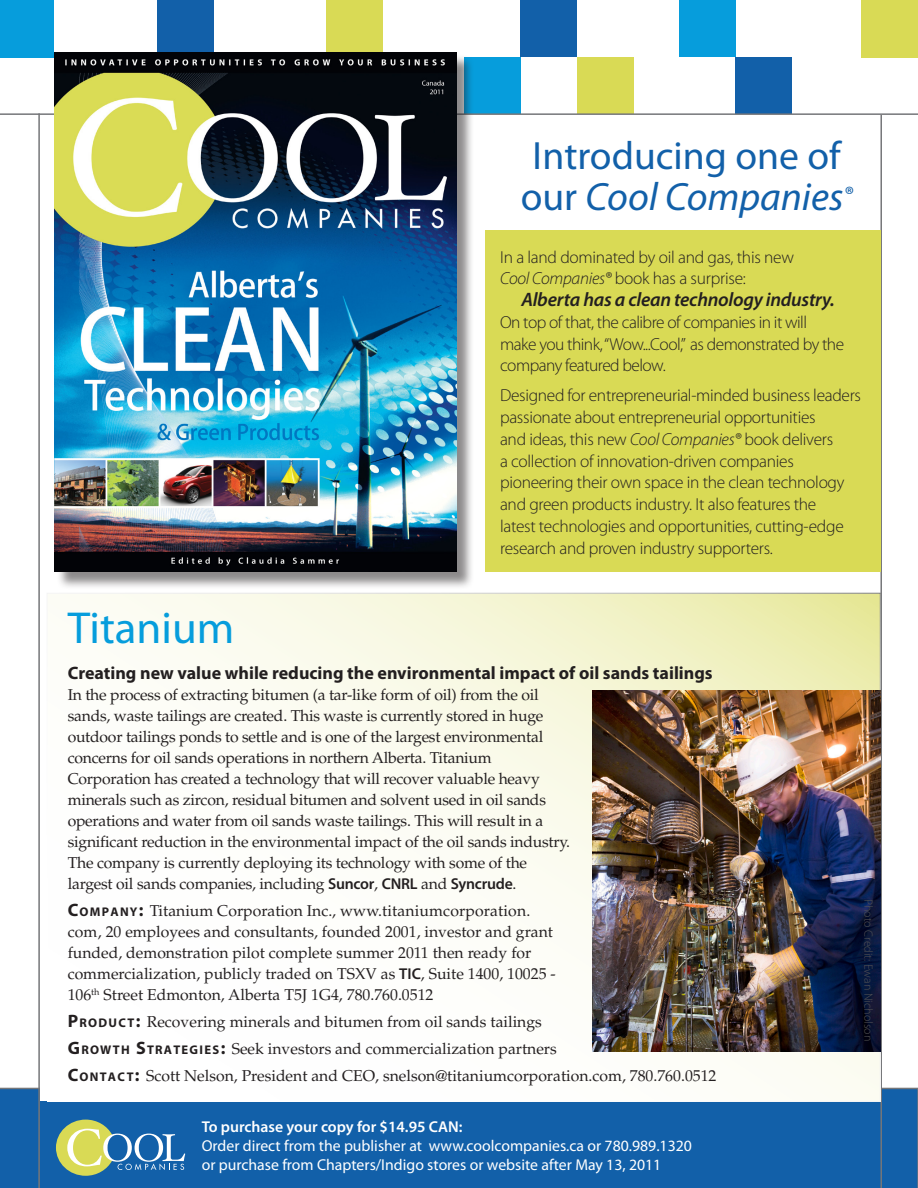
<style>
.page{position:relative;width:918px;height:1188px;background:#fff}
.page>*{position:absolute;margin:0;border:0;box-sizing:border-box;transform-origin:0 0}
.Companies_titleCompa{font:45px "Myriad Pro";color:#069ddc}
.t1{font:39.6px/40.5px "Myriad Pro";color:#1260a9;text-align:center}
.t2{font:italic 600 19.5px "Myriad Pro";letter-spacing:-.015em;color:#231f20}
.Companies_Body{font:700 18px "Myriad Pro";color:#231f20}
.t3{font:300 17.4px/21.8px "Myriad Pro";letter-spacing:-.015em;color:#231f20}
.Companies_Body-2{font:15.75px/21px "Palatino";letter-spacing:-.015em;color:#231f20}
.t4{font:15.75px/18.9px "Myriad Pro";color:#fff}
.company_body{font:300 12px "Myriad Pro";color:#535355}
.s1{font-style:italic}
.s2{font-family:"Myriad Pro";font-weight:600}
.s3{font-family:"Myriad Pro";font-weight:700;font-size:18px}
.s4{font-family:"Myriad Pro";font-weight:700;font-size:12.6px}
.s5{font-weight:600}
</style>
<div class="page">
<div style="left:736px;top:57px;width:56px;height:56px;background:#1260a9"></div>
<div style="left:464px;top:57px;width:57px;height:56px;background:#069ddc"></div>
<div style="left:577px;top:57px;width:57px;height:56px;background:#d9da55"></div>
<div style="left:0;top:1088px;width:918px;height:100px;background:#1260a9"></div>
<hr style="left:0;top:113px;width:918px;height:2px;background:#757679">
<div style="left:157px;top:0;width:56px;height:57px;background:#1260a9"></div>
<div style="left:327px;top:0;width:56px;height:57px;background:#d9da55"></div>
<div style="left:679px;top:0;width:57px;height:57px;background:#069ddc"></div>
<hr style="left:38px;top:113px;width:2px;height:1075px;background:#757679">
<div style="left:0;top:0;width:54px;height:57px;background:#069ddc"></div>
<div style="left:521px;top:0;width:56px;height:57px;background:#1260a9"></div>
<svg style="left:56px;top:1120px;width:129px;height:56px;background:#6c999c"></svg>
<div style="left:862px;top:0;width:56px;height:57px;background:#d9da55"></div>
<hr style="left:880px;top:115px;width:2px;height:1073px;background:#757679">
<div style="left:485px;top:230px;width:395px;height:342px;background:#d9da55"></div>
<div style="left:56px;top:54px;width:418px;height:535px;background:#231f20;opacity:.52"></div>
<img style="left:55px;top:53px;width:401px;height:519px">
<svg style="left:47px;top:593px;width:833px;height:509px"></svg>
<div style="left:40px;top:1088px;width:12px;height:13px;background:#fff"></div>
<img style="left:592px;top:690px;width:288px;height:362px">
<p class="t1" style="left:521px;top:135px;width:333px">Introducing one of our <span class="s1">Cool Companies</span><sup>®</sup></p>
<p class="t3" style="left:500px;top:246px;width:295px">In a land dominated by oil and gas, this new<br><span class="s1">Cool Companies®</span> book has a surprise:</p>
<p class="t2" style="left:521px;top:287px;width:315px">Alberta has a clean technology industry.</p>
<p class="t3" style="left:500px;top:311px;width:346px">On top of that, the calibre of companies in it will make you think, “Wow...Cool,” as demonstrated by the company featured below.</p>
<p class="t3" style="left:500px;top:385px;width:363px">Designed for entrepreneurial-minded business leaders passionate about entrepreneurial opportunities<br>and ideas, this new <span class="s1">Cool Companies®</span> book delivers<br>a collection of innovation-driven companies pioneering their own space in the clean technology and green products industry. It also features the<br>latest technologies and opportunities, cutting-edge research and proven industry supporters.</p>
<p class="Companies_titleCompa" style="left:68px;top:600px;width:168px">Titanium</p>
<p class="Companies_Body" style="left:68px;top:661px;width:647px">Creating new value while reducing the environmental impact of oil sands tailings</p>
<p class="Companies_Body-2" style="left:68px;top:684px;width:504px">In the process of extracting bitumen (a tar-like form of oil) from the oil sands, waste tailings are created. This waste is currently stored in huge outdoor tailings ponds to settle and is one of the largest environmental concerns for oil sands operations in northern Alberta. Titanium Corporation has created a technology that will recover valuable heavy minerals such as zircon, residual bitumen and solvent used in oil sands operations and water from oil sands waste tailings. This will result in a significant reduction in the environmental impact of the oil sands industry.<br>The company is currently deploying its technology with some of the largest oil sands companies, including <span class="s2">Suncor</span>, <span class="s2">CNRL</span> and <span class="s2">Syncrude</span>.</p>
<p class="Companies_Body-2" style="left:68px;top:900px;width:490px"><span class="s3">C</span><span class="s4">OMPANY</span><span class="s3">:</span> Titanium Corporation Inc., www.titaniumcorporation. com, 20 employees and consultants, founded 2001, investor and grant funded, demonstration pilot complete summer 2011 then ready for commercialization, publicly traded on TSXV as <span class="s2">TIC</span>, Suite 1400, 10025 - 106<sup>th</sup> Street Edmonton, Alberta T5J 1G4, 780.760.0512</p>
<p class="Companies_Body-2" style="left:68px;top:1008px;width:491px;line-height:27px"><span class="s3">P</span> <span class="s4">RO DUC T</span><span class="s3">:</span> Recovering minerals and bitumen from oil sands tailings<br><span class="s3">G</span><span class="s4">ROWTH</span> <span class="s3">S</span><span class="s4">TRATEG IES</span> <span class="s3">:</span> Seek investors and commercialization partners</p>
<p class="Companies_Body-2" style="left:68px;top:1065px;width:650px"><span class="s3">C</span><span class="s4">ONTAC T</span><span class="s3">:</span> Scott Nelson, President and CEO, snelson@titaniumcorporation.com, 780.760.0512</p>
<p class="t4" style="left:202px;top:1117px;width:492px"><span class="s5">To purchase your copy for $14.95 CAN:<br></span>Order direct from the publisher at www.coolcompanies.ca or 780.989.1320 or purchase from Chapters/Indigo stores or website after May 13, 2011</p>
<p class="company_body" style="left:876px;top:899px;width:143px;rotate:90deg">Photo Credit: Ewan Nicholson</p>
</div>
